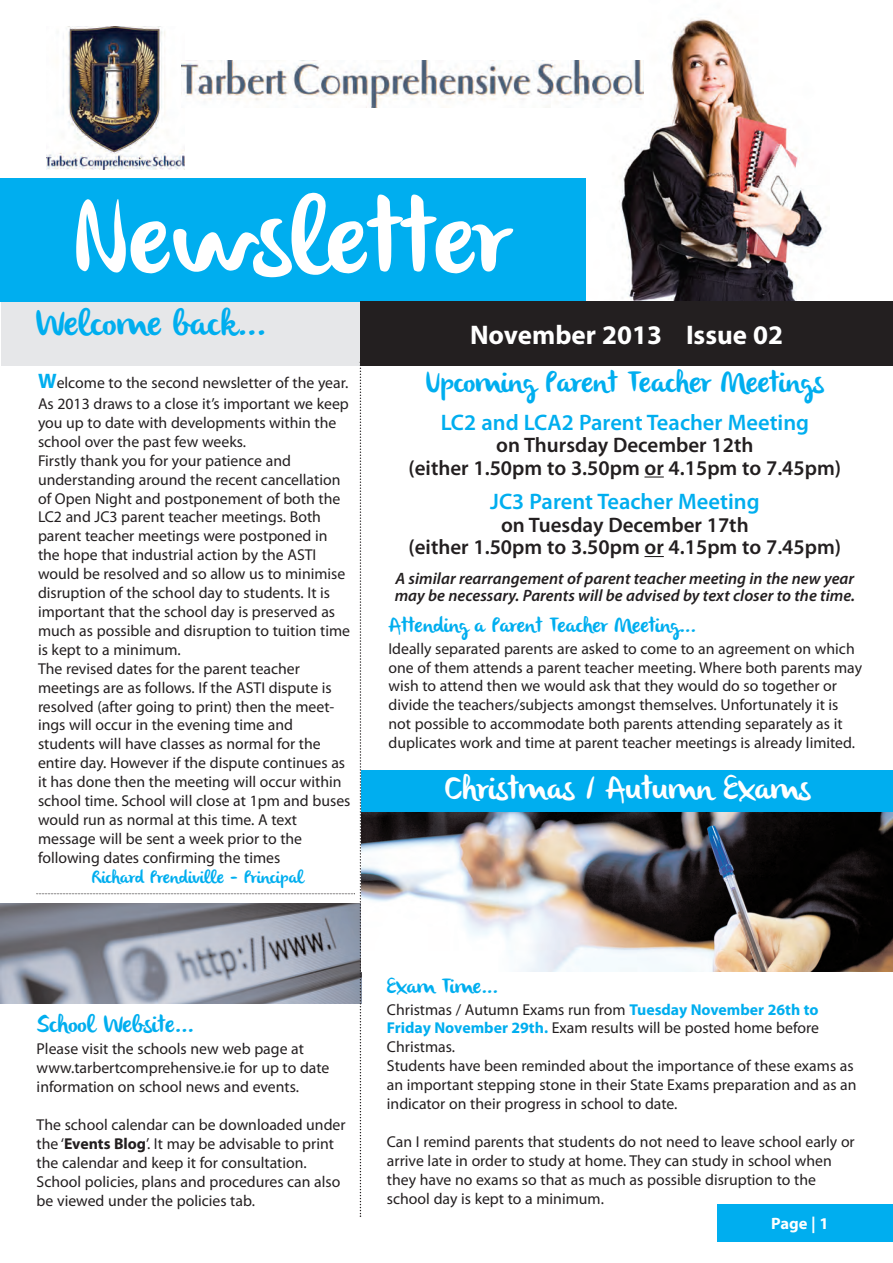
<style>
.page{position:relative;width:893px;height:1263px;background:#fff}
.page>*{position:absolute;margin:0;border:0;box-sizing:border-box;transform-origin:0 0}
.t1{font:105px "olivier";color:#fff}
.t2{font:36px "olivier";color:#00aeef}
.t3{font:33px "olivier";color:#fff}
.t4{font:30px "olivier";color:#00aeef}
.t5{font:700 27px "Myriad Pro";color:#fff}
.t6{font:24px "olivier";color:#00aeef}
.t7{font:600 22.5px "Myriad Pro";color:#00aeef}
.t8{font:600 21px/22.5px "Myriad Pro";color:#231f20;text-align:center}
.t9{font:21px "olivier";color:#00aeef}
.t10{font:18px "olivier";color:#00aeef}
.t11{font:italic 600 16.5px/16.5px "Myriad Pro";color:#231f20}
.t12{font:700 16.5px "Myriad Pro";color:#fff}
.t13{font:15.75px/18.9px "Myriad Pro";color:#231f20}
.s1{font-weight:700;font-size:21px;color:#00aeef}
.s2{font-weight:700}
.s3{font-weight:700;color:#00aeef}
</style>
<div class="page">
<img style="left:574px;top:18px;width:249px;height:283px">
<div style="left:1px;top:299px;width:368px;height:67px;background:#e6e7e9"></div>
<div style="left:0;top:178px;width:585px;height:124px;background:#00aeef"></div>
<svg style="left:644px;top:476px;width:20px;height:1px"></svg>
<svg style="left:644px;top:556px;width:20px;height:1px"></svg>
<div style="left:717px;top:1205px;width:176px;height:37px;background:#00aeef"></div>
<img style="left:46px;top:27px;width:139px;height:142px">
<img style="left:182px;top:61px;width:461px;height:46px">
<div style="left:361px;top:770px;width:532px;height:43px;background:#00aeef"></div>
<div style="left:360px;top:301px;width:533px;height:65px;background:#231f20"></div>
<img style="left:1px;top:903px;width:35px;height:100px">
<svg style="left:36px;top:361px;width:325px;height:856px"></svg>
<img style="left:361px;top:812px;width:532px;height:159px">
<h1 class="t1" style="left:73px;top:178px;width:441px">Newsletter</h1>
<h2 class="t2" style="left:34px;top:303px;width:233px">Welcome back...</h2>
<p class="t13" style="left:38px;top:373px;width:312px;line-height:21.3px"><span class="s1">W</span>elcome to the second newsletter of the year.<br>As 2013 draws to a close it’s important we keep</p>
<p class="t13" style="left:38px;top:414px;width:314px">you up to date with developments within the school over the past few weeks.<br>Firstly thank you for your patience and understanding around the recent cancellation of Open Night and postponement of both the LC2 and JC3 parent teacher meetings. Both parent teacher meetings were postponed in the hope that industrial action by the ASTI would be resolved and so allow us to minimise disruption of the school day to students. It is important that the school day is preserved as much as possible and disruption to tuition time is kept to a minimum.<br>The revised dates for the parent teacher meetings are as follows. If the ASTI dispute is resolved (after going to print) then the meet&shy;ings will occur in the evening time and students will have classes as normal for the entire day. However if the dispute continues as it has done then the meeting will occur within school time. School will close at 1pm and buses would run as normal at this time. A text message will be sent a week prior to the following dates confirming the times</p>
<p class="t10" style="left:92px;top:867px;width:213px">Richard Prendiville - Principal</p>
<h3 class="t6" style="left:37px;top:1010px;width:159px">School Website...</h3>
<p class="t13" style="left:37px;top:1041px;width:294px">Please visit the schools new web page at www.tarbertcomprehensive.ie for up to date information on school news and events.</p>
<p class="t13" style="left:37px;top:1116px;width:310px">The school calendar can be downloaded under the ‘<span class="s2">Events Blog</span>’. It may be advisable to print the calendar and keep it for consultation.<br>School policies, plans and procedures can also be viewed under the policies tab.</p>
<h3 class="t5" style="left:470px;top:325px;width:314px">November 2013 Issue 02</h3>
<h3 class="t4" style="left:426px;top:365px;width:399px">Upcoming Parent Teacher Meetings</h3>
<h3 class="t7" style="left:441px;top:414px;width:370px">LC2 and LCA2 Parent Teacher Meeting</h3>
<h3 class="t8" style="left:408px;top:436px;width:434px">on Thursday December 12th<br>(either 1.50pm to 3.50pm or 4.15pm to 7.45pm)</h3>
<h3 class="t7" style="left:490px;top:493px;width:271px">JC3 Parent Teacher Meeting</h3>
<h3 class="t8" style="left:408px;top:515px;width:434px">on Tuesday December 17th<br>(either 1.50pm to 3.50pm or 4.15pm to 7.45pm)</h3>
<p class="t11" style="left:395px;top:572px;width:462px">A similar rearrangement of parent teacher meeting in the new year may be necessary. Parents will be advised by text closer to the time.</p>
<h3 class="t9" style="left:388px;top:613px;width:309px">Attending a Parent Teacher Meeting...</h3>
<p class="t13" style="left:388px;top:640px;width:475px">Ideally separated parents are asked to come to an agreement on which one of them attends a parent teacher meeting. Where both parents may wish to attend then we would ask that they would do so together or divide the teachers/subjects amongst themselves. Unfortunately it is not possible to accommodate both parents attending separately as it duplicates work and time at parent teacher meetings is already limited.</p>
<h3 class="t3" style="left:445px;top:770px;width:368px">Christmas / Autumn Exams</h3>
<h3 class="t9" style="left:387px;top:974px;width:113px">Exam Time...</h3>
<p class="t13" style="left:387px;top:1001px;width:471px">Christmas / Autumn Exams run from <span class="s3">Tuesday November 26th to Friday November 29th.</span> Exam results will be posted home before Christmas.<br>Students have been reminded about the importance of these exams as an important stepping stone in their State Exams preparation and as an indicator on their progress in school to date.</p>
<p class="t13" style="left:387px;top:1133px;width:469px">Can I remind parents that students do not need to leave school early or arrive late in order to study at home. They can study in school when they have no exams so that as much as possible disruption to the school day is kept to a minimum.</p>
<p class="t12" style="left:771px;top:1217px;width:59px">Page | 1</p>
</div>
